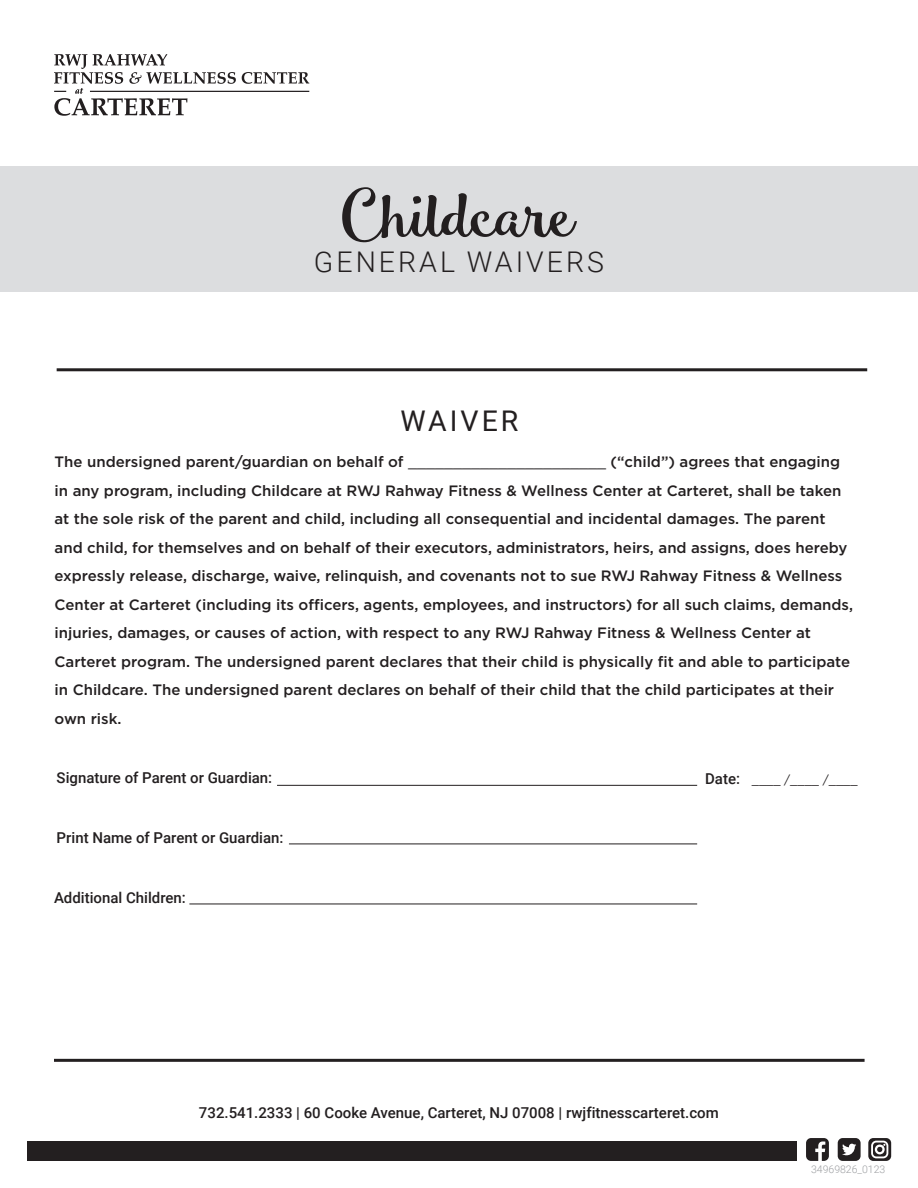
<style>
.page{position:relative;width:918px;height:1188px;background:#fff}
.page>*{position:absolute;margin:0;border:0;box-sizing:border-box;transform-origin:0 0}
.t1{font:63.45px "Smoothie Shoppe";letter-spacing:-.065em;color:#231f20;scale:1.11 1}
.t2{font:300 28.5px "Roboto";letter-spacing:.105em;color:#231f20}
.t3{font:28.5px "Roboto";letter-spacing:.105em;color:#231f20}
.t4{font:500 15px/28.5px "Gotham";color:#231f20}
.t5{font:500 15px "Roboto";color:#231f20}
.t6{font:12px "Gotham";color:#231f20}
.t7{font:300 10.5px "Roboto";color:#9d9fa2}
.s1{font-weight:400}
</style>
<div class="page">
<div style="left:27px;top:1141px;width:770px;height:20px;background:#231f20"></div>
<svg style="left:868px;top:1138px;width:23px;height:23px"></svg>
<svg style="left:806px;top:1138px;width:23px;height:23px"></svg>
<svg style="left:838px;top:1138px;width:23px;height:23px"></svg>
<svg style="left:242px;top:72px;width:67px;height:12px"></svg>
<hr style="left:90px;top:91px;width:219px;height:1px;background:#231f20">
<svg style="left:54px;top:54px;width:182px;height:62px"></svg>
<div style="left:0;top:167px;width:918px;height:125px;background:#dcdddf"></div>
<hr style="left:54px;top:1059px;width:811px;height:3px;background:#231f20">
<hr style="left:57px;top:368px;width:810px;height:3px;background:#231f20">
<hr style="left:289px;top:844px;width:408px;height:1px;background:#231f20">
<hr style="left:189px;top:904px;width:508px;height:1px;background:#231f20">
<hr style="left:277px;top:785px;width:420px;height:1px;background:#231f20">
<p class="t1" style="left:341px;top:176px;width:214px">Childcare</p>
<p class="t2" style="left:314px;top:242px;width:292px">GENERAL WAIVERS</p>
<p class="t3" style="left:401px;top:400px;width:119px">WAIVER</p>
<p class="t4" style="left:55px;top:448px;width:800px">The undersigned parent/guardian on behalf of <span class="s1">______________________</span> (“child”) agrees that engaging in any program, including Childcare at RWJ Rahway Fitness &amp; Wellness Center at Carteret, shall be taken at the sole risk of the parent and child, including all consequential and incidental damages. The parent and child, for themselves and on behalf of their executors, administrators, heirs, and assigns, does hereby expressly release, discharge, waive, relinquish, and covenants not to sue RWJ Rahway Fitness &amp; Wellness Center at Carteret (including its officers, agents, employees, and instructors) for all such claims, demands, injuries, damages, or causes of action, with respect to any RWJ Rahway Fitness &amp; Wellness Center at Carteret program. The undersigned parent declares that their child is physically fit and able to participate in Childcare. The undersigned parent declares on behalf of their child that the child participates at their own risk.</p>
<p class="t5" style="left:57px;top:767px;width:217px">Signature of Parent or Guardian:</p>
<p class="t5" style="left:705px;top:768px;width:36px">Date:</p>
<p class="t6" style="left:752px;top:773px;width:107px">____ /____ /____</p>
<p class="t5" style="left:57px;top:827px;width:228px">Print Name of Parent or Guardian:</p>
<p class="t5" style="left:54px;top:887px;width:133px">Additional Children:</p>
<p class="t5" style="left:199px;top:1102px;width:521px">732.541.2333 | 60 Cooke Avenue, Carteret, NJ 07008 | rwjfitnesscarteret.com</p>
<p class="t7" style="left:811px;top:1162px;width:76px">34969826_0123</p>
</div>
